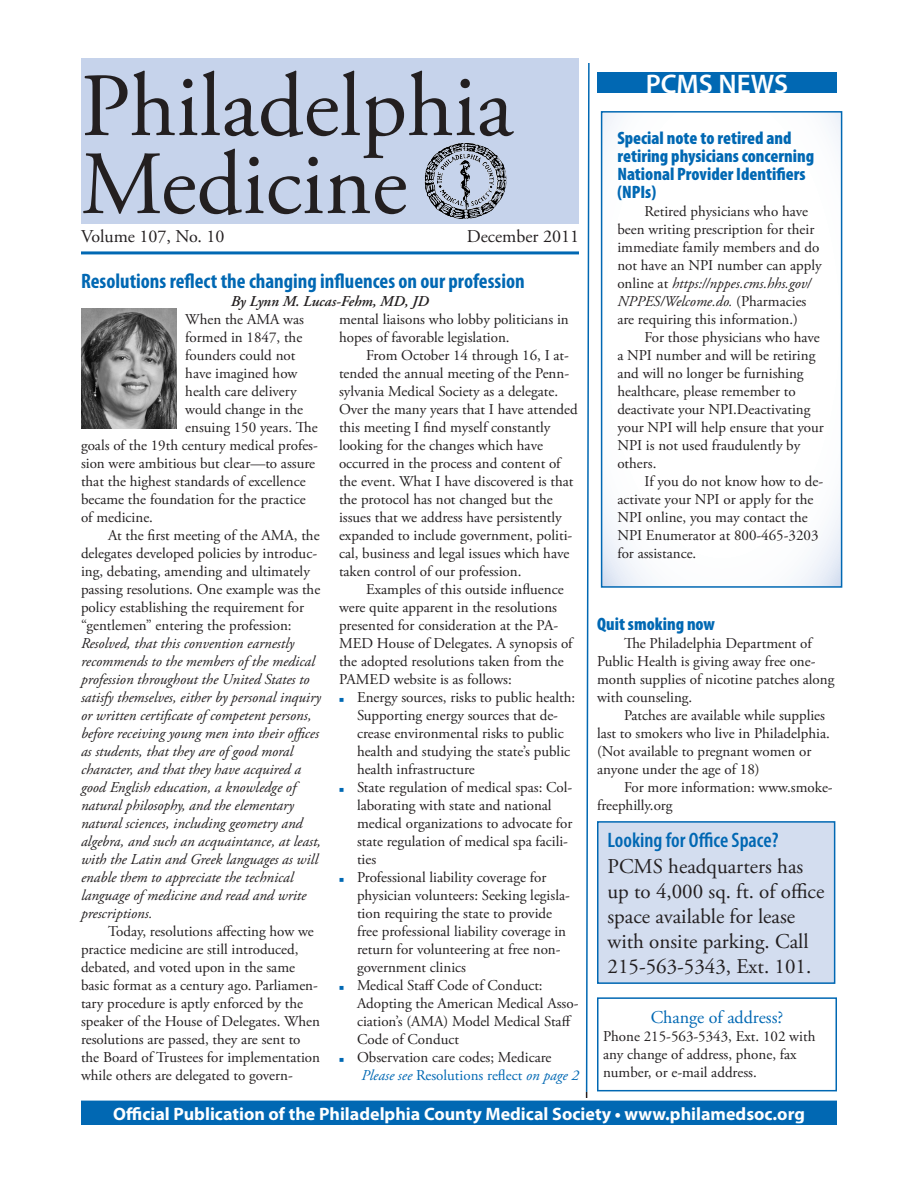
<style>
.page{position:relative;width:918px;height:1188px;background:#fff}
.page>*{position:absolute;margin:0;border:0;box-sizing:border-box;transform-origin:0 0}
.t1{font:90px/78px "Adobe Garamond Pro";color:#231f20}
.t2{font:600 27px "Myriad Pro";color:#fff}
.body_no_indent{font:21px/25.2px "Adobe Garamond Pro";color:#231f20}
.Headline{font:700 condensed 21px "Myriad Pro";color:#0168b3}
.Headline-2{font:600 condensed 21px "Myriad Pro";color:#0168b3}
.HL_12_pt_blue{font:900 condensed 18px/18px "Myriad Pro";color:#0168b3}
.t3{font:700 18px "Myriad Pro";color:#fff}
.t4{font:18px "Adobe Garamond Pro";color:#231f20}
.plain{font:18px "Adobe Garamond Pro";color:#0168b3}
.body{font:15px/18px "Adobe Garamond Pro";color:#231f20}
.Bullet_no_space{font:15px/18px "Adobe Garamond Pro";color:#231f20}
.body_no_indent-2{font:italic 15px/18px "Adobe Garamond Pro";color:#231f20}
.body_no_indent-3{font:15px/18px "Adobe Garamond Pro";color:#231f20}
.Continued{font:15px "Adobe Garamond Pro";color:#0168b3}
.By_Line{font:italic 600 15px "Adobe Garamond Pro";color:#231f20}
.Bullet_no_space-2{font:6px "Zapf Essentials LT Markers";color:#0168b3}
.s1{font-style:italic}
</style>
<div class="page">
<div style="left:81px;top:58px;width:498px;height:166px;background:#c6d3eb"></div>
<hr style="left:81px;top:251px;width:498px;height:3px;background:#0168b3">
<img style="left:425px;top:143px;width:41px;height:41px">
<div style="left:597px;top:73px;width:240px;height:20px;background:#0168b3"></div>
<div style="left:82px;top:1101px;width:754px;height:23px;background:#0168b3"></div>
<div style="left:81px;top:1101px;width:756px;height:24px;border:2px solid #0168b3"></div>
<svg style="left:585px;top:63px;width:5px;height:1035px"></svg>
<img style="left:81px;top:309px;width:95px;height:120px">
<div style="left:601px;top:111px;width:241px;height:477px;border:2px solid #0168b3"></div>
<div style="left:598px;top:822px;width:237px;height:161px;background:#d3ddef"></div>
<div style="left:597px;top:821px;width:238px;height:163px;border:2px solid #0168b3"></div>
<div style="left:597px;top:997px;width:240px;height:94px;border:2px solid #0168b3"></div>
<p class="t1" style="left:81px;top:71px;width:434px">Philadelphia<br>Medicine</p>
<p class="t4" style="left:81px;top:226px;width:145px">Volume 107, No. 10</p>
<p class="t4" style="left:467px;top:226px;width:114px">December 2011</p>
<p class="Headline" style="left:81px;top:268px;width:445px">Resolutions reflect the changing influences on our profession</p>
<p class="By_Line" style="left:231px;top:293px;width:200px">By Lynn M. Lucas-Fehm, MD, JD</p>
<p class="body" style="left:339px;top:311px;width:231px">mental liaisons who lobby politicians in hopes of favorable legislation.</p>
<p class="body" style="left:339px;top:347px;width:240px;text-indent:27px">From October 14 through 16, I at&shy;tended the annual meeting of the Penn&shy;sylvania Medical Society as a delegate.<br>Over the many years that I have attended this meeting I find myself constantly looking for the changes which have occurred in the process and content of the event. What I have discovered is that the protocol has not changed but the issues that we address have persistently expanded to include government, politi&shy;cal, business and legal issues which have taken control of our profession.</p>
<p class="body" style="left:339px;top:581px;width:235px;text-indent:27px">Examples of this outside influence were quite apparent in the resolutions presented for consideration at the PA-MED House of Delegates. A synopsis of the adopted resolutions taken from the PAMED website is as follows:</p>
<p class="Bullet_no_space-2" style="left:339px;top:696px;width:7px">7</p>
<p class="Bullet_no_space" style="left:357px;top:689px;width:220px">Energy sources, risks to public health:<br>Supporting energy sources that de&shy;crease environmental risks to public health and studying the state’s public health infrastructure</p>
<p class="Bullet_no_space-2" style="left:339px;top:786px;width:7px">7</p>
<p class="Bullet_no_space" style="left:357px;top:779px;width:217px">State regulation of medical spas: Col&shy;laborating with state and national medical organizations to advocate for state regulation of medical spa facili&shy;ties</p>
<p class="Bullet_no_space-2" style="left:339px;top:876px;width:7px">7</p>
<p class="Bullet_no_space" style="left:357px;top:869px;width:214px">Professional liability coverage for physician volunteers: Seeking legisla&shy;tion requiring the state to provide free professional liability coverage in return for volunteering at free non&shy;government clinics</p>
<p class="Bullet_no_space-2" style="left:339px;top:984px;width:7px">7</p>
<p class="Bullet_no_space" style="left:357px;top:977px;width:223px">Medical Staff Code of Conduct:<br>Adopting the American Medical Asso&shy;ciation’s (AMA) Model Medical Staff<br>Code of Conduct</p>
<p class="Bullet_no_space-2" style="left:339px;top:1056px;width:7px">7</p>
<p class="Bullet_no_space" style="left:357px;top:1049px;width:196px">Observation care codes; Medicare</p>
<p class="Continued" style="left:361px;top:1066px;width:219px"><span class="s1">Please see</span> Resolutions reflect <span class="s1">on page 2</span></p>
<p class="body_no_indent-3" style="left:185px;top:311px;width:120px">When the AMA was</p>
<p class="body_no_indent-3" style="left:185px;top:329px;width:118px">formed in 1847, the</p>
<p class="body_no_indent-3" style="left:185px;top:347px;width:112px">founders could not</p>
<p class="body_no_indent-3" style="left:185px;top:365px;width:114px">have imagined how</p>
<p class="body_no_indent-3" style="left:185px;top:383px;width:113px">health care delivery</p>
<p class="body_no_indent-3" style="left:185px;top:401px;width:119px">would change in the</p>
<p class="body_no_indent-3" style="left:185px;top:419px;width:134px">ensuing 150 years. The</p>
<p class="body_no_indent-3" style="left:81px;top:437px;width:238px">goals of the 19th century medical profes-</p>
<p class="body_no_indent-3" style="left:81px;top:455px;width:236px">sion were ambitious but clear—to assure</p>
<p class="body_no_indent-3" style="left:81px;top:473px;width:226px">that the highest standards of excellence</p>
<p class="body_no_indent-3" style="left:81px;top:491px;width:226px">became the foundation for the practice</p>
<p class="body_no_indent-3" style="left:81px;top:509px;width:74px">of medicine.</p>
<p class="body" style="left:81px;top:527px;width:241px;text-indent:27px">At the first meeting of the AMA, the delegates developed policies by introduc&shy;ing, debating, amending and ultimately passing resolutions. One example was the policy establishing the requirement for “gentlemen” entering the profession:</p>
<p class="body_no_indent-2" style="left:81px;top:635px;width:242px">Resolved, that this convention earnestly recommends to the members of the medical profession throughout the United States to satisfy themselves, either by personal inquiry or written certificate of competent persons, before receiving young men into their offices as students, that they are of good moral character, and that they have acquired a good English education, a knowledge of natural philosophy, and the elementary natural sciences, including geometry and algebra, and such an acquaintance, at least, with the Latin and Greek languages as will enable them to appreciate the technical language of medicine and read and write prescriptions.</p>
<p class="body" style="left:81px;top:923px;width:241px;text-indent:27px">Today, resolutions affecting how we practice medicine are still introduced, debated, and voted upon in the same basic format as a century ago. Parliamen&shy;tary procedure is aptly enforced by the speaker of the House of Delegates. When resolutions are passed, they are sent to the Board of Trustees for implementation while others are delegated to govern-</p>
<p class="t2" style="left:646px;top:67px;width:144px">PCMS NEWS</p>
<p class="HL_12_pt_blue" style="left:617px;top:128px;width:198px">Special note to retired and retiring physicians concerning<br>National Provider Identifiers (NPIs)</p>
<p class="body" style="left:617px;top:203px;width:206px;text-indent:27px">Retired physicians who have been writing prescription for their immediate family members and do not have an NPI number can apply online at <span class="s1">https://nppes.cms.hhs.gov/ NPPES/Welcome.do.</span> (Pharmacies are requiring this information.)</p>
<p class="body" style="left:617px;top:329px;width:208px;text-indent:27px">For those physicians who have a NPI number and will be retiring and will no longer be furnishing healthcare, please remember to deactivate your NPI.Deactivating your NPI will help ensure that your<br>NPI is not used fraudulently by others.</p>
<p class="body" style="left:617px;top:473px;width:207px;text-indent:27px">If you do not know how to de&shy;activate your NPI or apply for the<br>NPI online, you may contact the<br>NPI Enumerator at 800-465-3203 for assistance.</p>
<p class="HL_12_pt_blue" style="left:597px;top:614px;width:120px">Quit smoking now</p>
<p class="body" style="left:597px;top:635px;width:239px;text-indent:27px">The Philadelphia Department of<br>Public Health is giving away free one&shy;month supplies of nicotine patches along with counseling.</p>
<p class="body" style="left:597px;top:707px;width:234px;text-indent:27px">Patches are available while supplies last to smokers who live in Philadelphia. (Not available to pregnant women or anyone under the age of 18)</p>
<p class="body" style="left:597px;top:779px;width:237px;text-indent:27px">For more information: www.smoke&shy;freephilly.org</p>
<p class="Headline-2" style="left:608px;top:827px;width:173px">Looking for Office Space?</p>
<p class="body_no_indent" style="left:608px;top:854px;width:218px">PCMS headquarters has up to 4,000 sq. ft. of office space available for lease with onsite parking. Call<br>215-563-5343, Ext. 101.</p>
<p class="plain" style="left:651px;top:1007px;width:134px">Change of address?</p>
<p class="body_no_indent-3" style="left:603px;top:1028px;width:214px">Phone 215-563-5343, Ext. 102 with any change of address, phone, fax number, or e-mail address.</p>
<p class="t3" style="left:113px;top:1102px;width:693px">Official Publication of the Philadelphia County Medical Society • www.philamedsoc.org</p>
</div>
